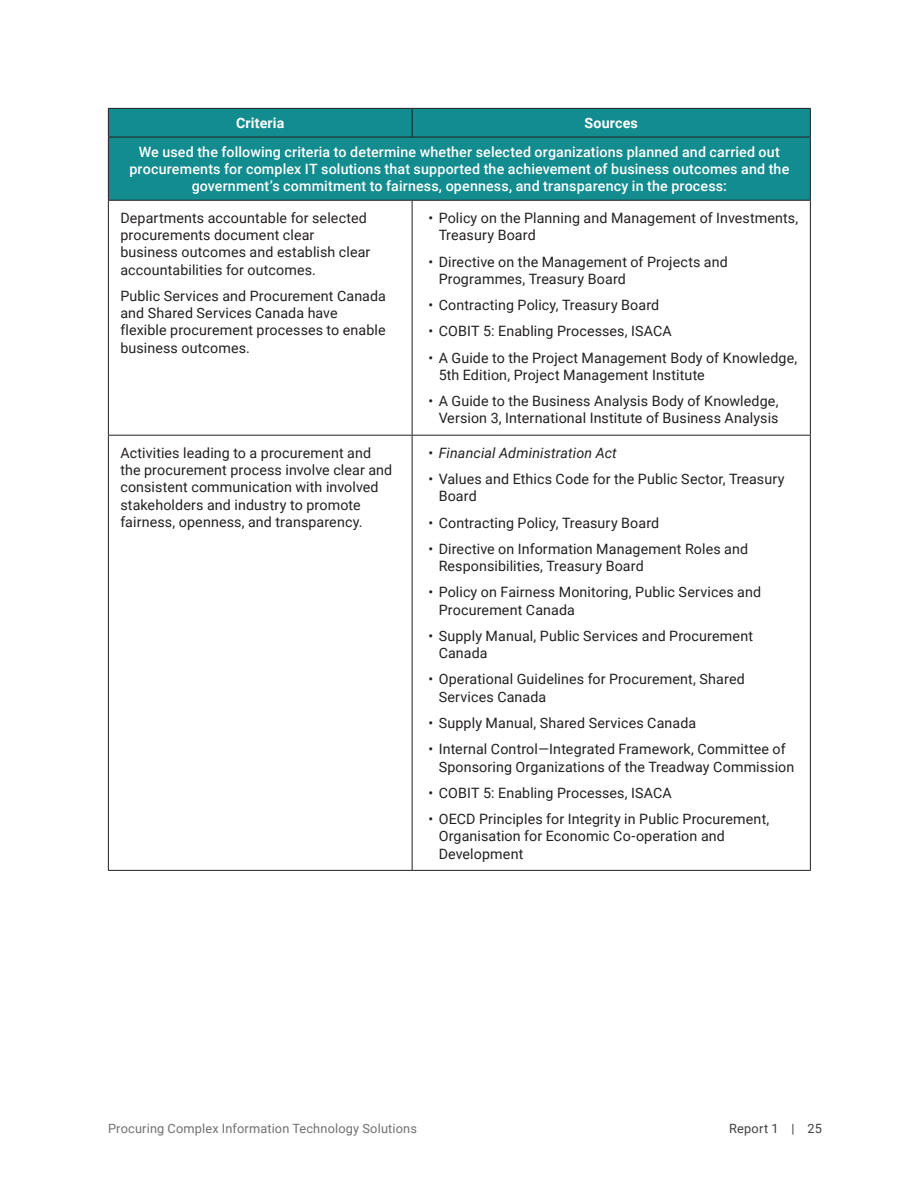
<style>
.page{position:relative;width:918px;height:1188px;background:#fff}
.page>*{position:absolute;margin:0;border:0;box-sizing:border-box;transform-origin:0 0}
.t1{font:14.25px/17.2px "Roboto";letter-spacing:.01em;color:#231f20}
.t2{font:500 14.25px/17.2px "Roboto";letter-spacing:.01em;color:#fff;text-align:center}
.t3{font:italic 14.25px "Roboto";letter-spacing:.01em;color:#231f20}
.t4{font:700 14.25px "Roboto";letter-spacing:.01em;color:#fff}
.t5{font:12.75px "Roboto";letter-spacing:.015em;color:#707071}
.t6{font:12.75px "Roboto";letter-spacing:.015em;color:#413f41}
.s1{font-style:normal}
</style>
<div class="page">
<div style="left:109px;top:109px;width:701px;height:91px;background:#138c8f"></div>
<svg style="left:412px;top:109px;width:1px;height:28px"></svg>
<hr style="left:412px;top:201px;width:1px;height:234px;background:#231f20">
<hr style="left:108px;top:435px;width:304px;height:1px;background:#231f20">
<hr style="left:412px;top:435px;width:399px;height:1px;background:#231f20">
<hr style="left:412px;top:436px;width:1px;height:434px;background:#231f20">
<hr style="left:108px;top:870px;width:304px;height:1px;background:#231f20">
<hr style="left:412px;top:870px;width:399px;height:1px;background:#231f20">
<hr style="left:108px;top:108px;width:304px;height:1px;background:#231f20">
<svg style="left:108px;top:109px;width:1px;height:28px"></svg>
<hr style="left:412px;top:108px;width:399px;height:1px;background:#231f20">
<svg style="left:810px;top:109px;width:1px;height:28px"></svg>
<hr style="left:108px;top:137px;width:304px;height:1px;background:#231f20">
<hr style="left:412px;top:137px;width:399px;height:1px;background:#231f20">
<hr style="left:108px;top:201px;width:1px;height:234px;background:#231f20">
<hr style="left:810px;top:201px;width:1px;height:234px;background:#231f20">
<hr style="left:108px;top:436px;width:1px;height:434px;background:#231f20">
<hr style="left:810px;top:436px;width:1px;height:434px;background:#231f20">
<hr style="left:108px;top:137px;width:1px;height:63px;background:#231f20">
<hr style="left:810px;top:137px;width:1px;height:63px;background:#231f20">
<hr style="left:108px;top:200px;width:304px;height:1px;background:#231f20">
<hr style="left:412px;top:200px;width:399px;height:1px;background:#231f20">
<p class="t4" style="left:236px;top:113px;width:50px">Criteria</p>
<p class="t4" style="left:585px;top:113px;width:55px">Sources</p>
<p class="t2" style="left:129px;top:143px;width:661px">We used the following criteria to determine whether selected organizations planned and carried out procurements for complex IT solutions that supported the achievement of business outcomes and the government’s commitment to fairness, openness, and transparency in the process:</p>
<p class="t1" style="left:120px;top:209px;width:252px">Departments accountable for selected procurements document clear business outcomes and establish clear accountabilities for outcomes.</p>
<p class="t1" style="left:120px;top:287px;width:267px">Public Services and Procurement Canada and Shared Services Canada have flexible procurement processes to enable business outcomes.</p>
<p class="t1" style="left:439px;top:209px;width:361px;text-indent:-10px">• Policy on the Planning and Management of Investments,<br>Treasury Board</p>
<p class="t1" style="left:439px;top:252px;width:291px;text-indent:-10px">• Directive on the Management of Projects and<br>Programmes, Treasury Board</p>
<p class="t1" style="left:429px;top:296px;width:232px">• Contracting Policy, Treasury Board</p>
<p class="t1" style="left:429px;top:322px;width:245px">• COBIT 5: Enabling Processes, ISACA</p>
<p class="t1" style="left:439px;top:348px;width:360px;text-indent:-10px">• A Guide to the Project Management Body of Knowledge,<br>5th Edition, Project Management Institute</p>
<p class="t1" style="left:429px;top:392px;width:351px;text-align:right">• A Guide to the Business Analysis Body of Knowledge,<br>Version 3, International Institute of Business Analysis</p>
<p class="t1" style="left:120px;top:444px;width:273px">Activities leading to a procurement and the procurement process involve clear and consistent communication with involved stakeholders and industry to promote fairness, openness, and transparency.</p>
<p class="t3" style="left:429px;top:443px;width:190px"><span class="s1">•</span> Financial Administration Act</p>
<p class="t1" style="left:439px;top:470px;width:347px;text-indent:-10px">• Values and Ethics Code for the Public Sector, Treasury<br>Board</p>
<p class="t1" style="left:429px;top:514px;width:232px">• Contracting Policy, Treasury Board</p>
<p class="t1" style="left:439px;top:540px;width:311px;text-indent:-10px">• Directive on Information Management Roles and<br>Responsibilities, Treasury Board</p>
<p class="t1" style="left:439px;top:583px;width:324px;text-indent:-10px">• Policy on Fairness Monitoring, Public Services and<br>Procurement Canada</p>
<p class="t1" style="left:439px;top:627px;width:316px;text-indent:-10px">• Supply Manual, Public Services and Procurement<br>Canada</p>
<p class="t1" style="left:439px;top:670px;width:308px;text-indent:-10px">• Operational Guidelines for Procurement, Shared<br>Services Canada</p>
<p class="t1" style="left:429px;top:714px;width:269px">• Supply Manual, Shared Services Canada</p>
<p class="t1" style="left:439px;top:740px;width:357px;text-indent:-10px">• Internal Control—Integrated Framework, Committee of<br>Sponsoring Organizations of the Treadway Commission</p>
<p class="t1" style="left:429px;top:784px;width:245px">• COBIT 5: Enabling Processes, ISACA</p>
<p class="t1" style="left:439px;top:810px;width:332px;text-indent:-10px">• OECD Principles for Integrity in Public Procurement,<br>Organisation for Economic Co-operation and<br>Development</p>
<p class="t5" style="left:108px;top:1120px;width:310px">Procuring Complex Information Technology Solutions</p>
<p class="t6" style="left:729px;top:1120px;width:94px">Report 1 | 25</p>
</div>
